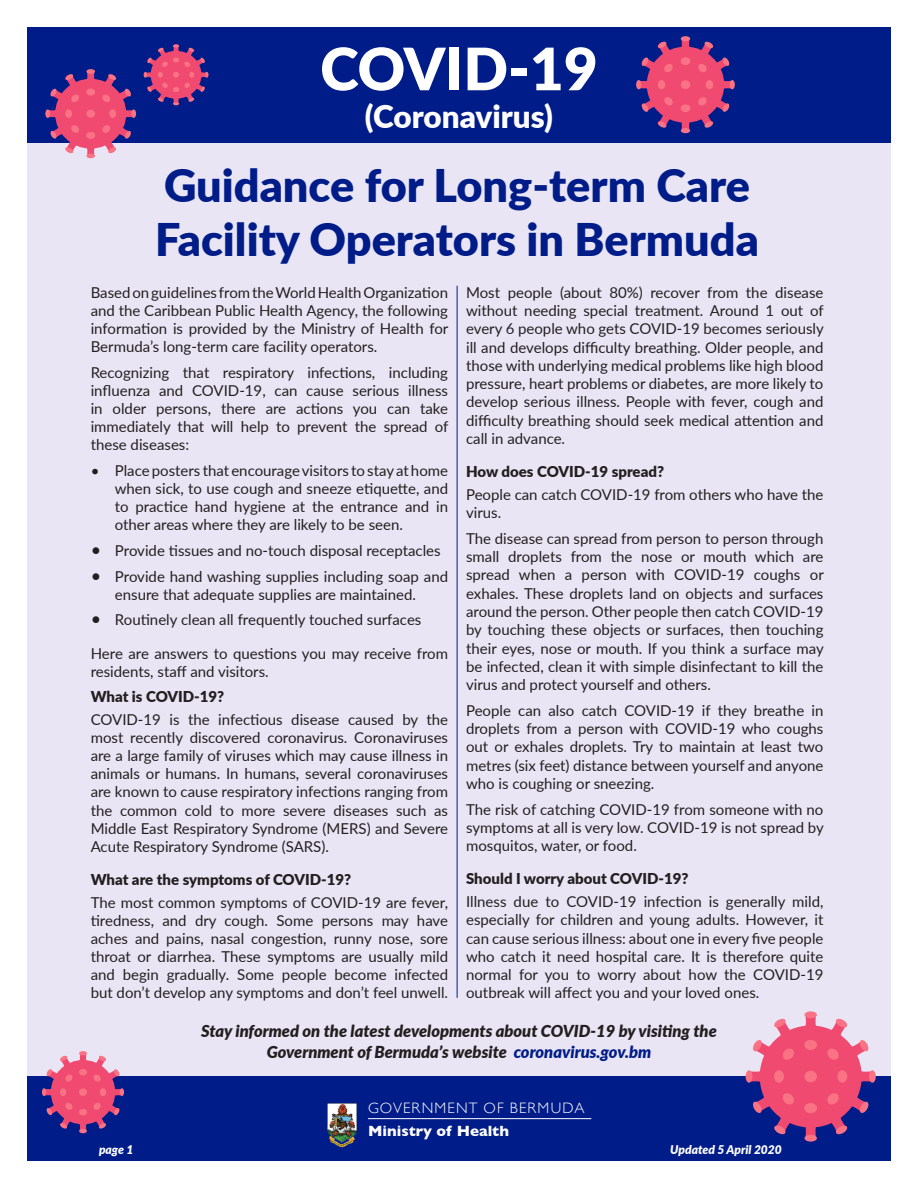
<style>
.page{position:relative;width:918px;height:1188px;background:#fff}
.page>*{position:absolute;margin:0;border:0;box-sizing:border-box;transform-origin:0 0}
.t1{font:900 58.5px "Lato";color:#fff}
.t2{font:900 45px/54px "Lato";color:#001c88}
.t3{font:900 31.5px "Lato";color:#fff}
.t4{font:italic 900 16.5px/21px "Lato";color:#231f20;text-align:center}
.t5{font:300 15.15px "Gill Sans";letter-spacing:.08em;color:#fff}
.t6{font:700 15.15px "Gill Sans";color:#fff}
.t7{font:15px/18.3px "Lato";color:#231f20;text-align:justify}
.t8{font:900 15px "Lato";color:#231f20}
.t9{font:italic 900 12px "Lato";color:#fff}
.s1{color:#001c88}
.s2{font-size:18px}
</style>
<div class="page">
<div style="left:27px;top:34px;width:864px;height:1127px;background:#e9e5f4"></div>
<div style="left:27px;top:27px;width:864px;height:115px;background:#001c88"></div>
<div style="left:45px;top:109px;width:5px;height:9px;background:#fa7385;border-radius:50%"></div>
<div style="left:131px;top:109px;width:5px;height:9px;background:#fa7385;border-radius:50%"></div>
<div style="left:86px;top:69px;width:9px;height:5px;background:#fa7385;border-radius:50%"></div>
<svg style="left:49px;top:73px;width:83px;height:85px"></svg>
<div style="left:86px;top:89px;width:9px;height:6px;background:#fa7385;border-radius:50%"></div>
<div style="left:86px;top:132px;width:9px;height:7px;background:#fa7385;border-radius:50%"></div>
<div style="left:86px;top:110px;width:9px;height:8px;background:#fa7385;border-radius:50%"></div>
<div style="left:636px;top:80px;width:5px;height:9px;background:#fa7385;border-radius:50%"></div>
<div style="left:730px;top:80px;width:5px;height:9px;background:#fa7385;border-radius:50%"></div>
<div style="left:681px;top:36px;width:9px;height:5px;background:#fa7385;border-radius:50%"></div>
<div style="left:681px;top:128px;width:9px;height:5px;background:#fa7385;border-radius:50%"></div>
<svg style="left:640px;top:40px;width:91px;height:89px"></svg>
<div style="left:681px;top:57px;width:9px;height:8px;background:#fa7385;border-radius:50%"></div>
<div style="left:681px;top:105px;width:9px;height:7px;background:#fa7385;border-radius:50%"></div>
<div style="left:681px;top:80px;width:9px;height:9px;background:#fa7385;border-radius:50%"></div>
<div style="left:27px;top:1077px;width:864px;height:84px;background:#001c88"></div>
<svg style="left:42px;top:1051px;width:82px;height:82px"></svg>
<div style="left:79px;top:1069px;width:8px;height:6px;background:#fa7385;border-radius:50%"></div>
<div style="left:79px;top:1109px;width:8px;height:6px;background:#fa7385;border-radius:50%"></div>
<div style="left:79px;top:1088px;width:8px;height:8px;background:#fa7385;border-radius:50%"></div>
<div style="left:760px;top:1025px;width:102px;height:103px;background:#f04a70;border-radius:50%"></div>
<svg style="left:751px;top:1069px;width:10px;height:15px"></svg>
<div style="left:746px;top:1070px;width:6px;height:13px;background:#fa7385;border-radius:50%"></div>
<svg style="left:861px;top:1069px;width:9px;height:15px"></svg>
<div style="left:869px;top:1070px;width:7px;height:13px;background:#fa7385;border-radius:50%"></div>
<svg style="left:804px;top:1017px;width:14px;height:9px"></svg>
<div style="left:804px;top:1011px;width:13px;height:7px;background:#fa7385;border-radius:50%"></div>
<svg style="left:804px;top:1127px;width:14px;height:9px"></svg>
<div style="left:804px;top:1135px;width:13px;height:7px;background:#fa7385;border-radius:50%"></div>
<svg style="left:753px;top:1091px;width:44px;height:44px"></svg>
<svg style="left:825px;top:1018px;width:44px;height:44px"></svg>
<div style="left:774px;top:1070px;width:10px;height:13px;background:#fa7385;border-radius:50%"></div>
<div style="left:837px;top:1070px;width:10px;height:13px;background:#fa7385;border-radius:50%"></div>
<svg style="left:753px;top:1018px;width:43px;height:43px"></svg>
<svg style="left:825px;top:1091px;width:44px;height:44px"></svg>
<div style="left:804px;top:1040px;width:13px;height:10px;background:#fa7385;border-radius:50%"></div>
<div style="left:804px;top:1103px;width:13px;height:10px;background:#fa7385;border-radius:50%"></div>
<div style="left:804px;top:1071px;width:13px;height:11px;background:#fa7385;border-radius:50%"></div>
<hr style="left:368px;top:1118px;width:223px;height:1px;background:#fff">
<img style="left:327px;top:1103px;width:30px;height:45px">
<svg style="left:144px;top:44px;width:65px;height:61px"></svg>
<hr style="left:457px;top:286px;width:1px;height:712px;background:#001c88">
<h1 class="t1" style="left:320px;top:25px;width:279px">COVID-19</h1>
<h3 class="t3" style="left:365px;top:93px;width:190px">(Coronavirus)</h3>
<h2 class="t2" style="left:155px;top:157px;width:605px">Guidance for Long-term Care<br>Facility Operators in Bermuda</h2>
<p class="t7" style="left:466px;top:283px;width:359px">Most people (about 80%) recover from the disease without needing special treatment. Around 1 out of every 6 people who gets COVID-19 becomes seriously ill and develops difficulty breathing. Older people, and those with underlying medical problems like high blood pressure, heart problems or diabetes, are more likely to develop serious illness. People with fever, cough and difficulty breathing should seek medical attention and call in advance.</p>
<p class="t8" style="left:466px;top:460px;width:200px">How does COVID-19 spread?</p>
<p class="t7" style="left:466px;top:485px;width:359px">People can catch COVID-19 from others who have the virus.</p>
<p class="t7" style="left:466px;top:529px;width:359px">The disease can spread from person to person through small droplets from the nose or mouth which are spread when a person with COVID-19 coughs or exhales. These droplets land on objects and surfaces around the person. Other people then catch COVID-19 by touching these objects or surfaces, then touching their eyes, nose or mouth. If you think a surface may be infected, clean it with simple disinfectant to kill the virus and protect yourself and others.</p>
<p class="t7" style="left:466px;top:701px;width:359px">People can also catch COVID-19 if they breathe in droplets from a person with COVID-19 who coughs out or exhales droplets. Try to maintain at least two metres (six feet) distance between yourself and anyone who is coughing or sneezing.</p>
<p class="t7" style="left:466px;top:799px;width:359px">The risk of catching COVID-19 from someone with no symptoms at all is very low. COVID-19 is not spread by mosquitos, water, or food.</p>
<p class="t8" style="left:466px;top:868px;width:224px">Should I worry about COVID-19?</p>
<p class="t7" style="left:466px;top:892px;width:359px">Illness due to COVID-19 infection is generally mild, especially for children and young adults. However, it can cause serious illness: about one in every five people who catch it need hospital care. It is therefore quite normal for you to worry about how the COVID-19 outbreak will affect you and your loved ones.</p>
<p class="t4" style="left:201px;top:1019px;width:517px">Stay informed on the latest developments about COVID-19 by visiting the<br>Government of Bermuda’s website <span class="s1">coronavirus.gov.bm</span></p>
<p class="t7" style="left:91px;top:283px;width:359px">Based on guidelines from the World Health Organization and the Caribbean Public Health Agency, the following information is provided by the Ministry of Health for Bermuda’s long-term care facility operators.</p>
<p class="t7" style="left:91px;top:363px;width:359px">Recognizing that respiratory infections, including influenza and COVID-19, can cause serious illness in older persons, there are actions you can take immediately that will help to prevent the spread of these diseases:</p>
<p class="t7" style="left:115px;top:461px;width:335px;text-indent:-24px">• Place posters that encourage visitors to stay at home when sick, to use cough and sneeze etiquette, and to practice hand hygiene at the entrance and in other areas where they are likely to be seen.</p>
<p class="t7" style="left:91px;top:541px;width:352px"><span class="s2">•</span> Provide tissues and no-touch disposal receptacles</p>
<p class="t7" style="left:91px;top:566px;width:359px;text-align:center"><span class="s2">•</span> Provide hand washing supplies including soap and ensure that adequate supplies are maintained.</p>
<p class="t7" style="left:91px;top:610px;width:332px"><span class="s2">•</span> Routinely clean all frequently touched surfaces</p>
<p class="t7" style="left:91px;top:643px;width:359px">Here are answers to questions you may receive from residents, staff and visitors.</p>
<p class="t8" style="left:91px;top:686px;width:135px">What is COVID-19?</p>
<p class="t7" style="left:91px;top:710px;width:359px">COVID-19 is the infectious disease caused by the most recently discovered coronavirus. Coronaviruses are a large family of viruses which may cause illness in animals or humans. In humans, several coronaviruses are known to cause respiratory infections ranging from the common cold to more severe diseases such as Middle East Respiratory Syndrome (MERS) and Severe Acute Respiratory Syndrome (SARS).</p>
<p class="t8" style="left:91px;top:868px;width:262px">What are the symptoms of COVID-19?</p>
<p class="t7" style="left:91px;top:893px;width:359px">The most common symptoms of COVID-19 are fever, tiredness, and dry cough. Some persons may have aches and pains, nasal congestion, runny nose, sore throat or diarrhea. These symptoms are usually mild and begin gradually. Some people become infected but don’t develop any symptoms and don’t feel unwell.</p>
<p class="t5" style="left:368px;top:1096px;width:218px">GOVERNMENT OF BERMUDA</p>
<p class="t6" style="left:368px;top:1118px;width:142px">Ministry of Health</p>
<p class="t9" style="left:99px;top:1141px;width:36px">page 1</p>
<p class="t9" style="left:670px;top:1141px;width:113px">Updated 5 April 2020</p>
</div>
